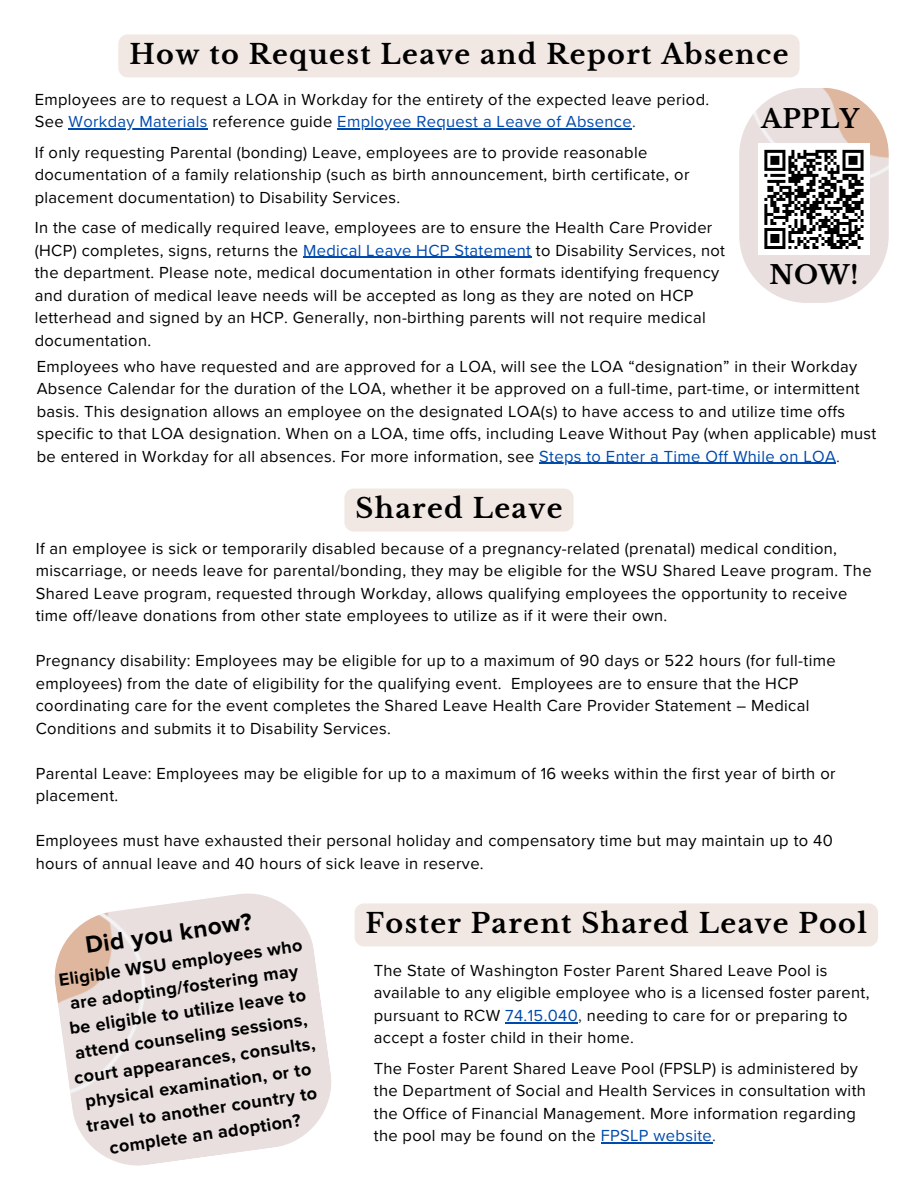
<style>
.page{position:relative;width:918px;height:1188px;background:#fff}
.page>*{position:absolute;margin:0;border:0;box-sizing:border-box;transform-origin:0 0}
.t1{font:700 27px "Libre Baskerville";letter-spacing:.05em;color:#000}
.t2{font:700 25.5px "Libre Baskerville";letter-spacing:.02em;color:#000}
.t3{font:700 24.45px "Proxima Nova";color:#000}
.t4{font:700 18px/24.8px "Proxima Nova";color:#000;text-align:center}
.t5{font:16.5px/22.5px "Proxima Nova";letter-spacing:.02em;color:#000}
.s1{color:#004aad}
.s2{color:#253439}
</style>
<div class="page">
<img style="left:54px;top:893px;width:278px;height:273px">
<hr style="left:539px;top:463px;width:297px;height:1px;background:#004aad">
<hr style="left:69px;top:129px;width:139px;height:1px;background:#004aad">
<hr style="left:337px;top:129px;width:295px;height:1px;background:#004aad">
<hr style="left:303px;top:257px;width:228px;height:1px;background:#004aad">
<div style="left:118px;top:34px;width:682px;height:43px;background:#f1e8e3"></div>
<div style="left:344px;top:489px;width:230px;height:43px;background:#f1e8e3"></div>
<div style="left:355px;top:903px;width:523px;height:43px;background:#f1e8e3;border-radius:9px"></div>
<hr style="left:505px;top:1022px;width:73px;height:1px;background:#004aad">
<hr style="left:601px;top:1142px;width:111px;height:1px;background:#004aad">
<img style="left:739px;top:88px;width:150px;height:215px;border-radius:68px">
<div style="left:758px;top:144px;width:112px;height:111px;background:#fff"></div>
<svg style="left:764px;top:149px;width:100px;height:100px"></svg>
<p class="t1" style="left:129px;top:38px;width:661px">How to Request Leave and Report Absence</p>
<p class="t5" style="left:35px;top:89px;width:676px">Employees are to request a LOA in Workday for the entirety of the expected leave period.<br>See <span class="s1">Workday Materials</span> reference guide <span class="s1">Employee Request a Leave of Absence</span><span class="s2">.</span></p>
<h1 class="t5" style="left:35px;top:141px;width:656px">If only requesting Parental (bonding) Leave, employees are to provide reasonable documentation of a family relationship (such as birth announcement, birth certificate, or placement documentation) to Disability Services.</h1>
<h1 class="t5" style="left:35px;top:217px;width:692px">In the case of medically required leave, employees are to ensure the Health Care Provider (HCP) completes, signs, returns the <span class="s1">Medical Leave HCP Statement</span> to Disability Services, not</h1>
<p class="t5" style="left:35px;top:262px;width:686px">the department. Please note, medical documentation in other formats identifying frequency and duration of medical leave needs will be accepted as long as they are noted on HCP letterhead and signed by an HCP. Generally, non-birthing parents will not require medical documentation.</p>
<h2 class="t2" style="left:761px;top:103px;width:100px">APPLY</h2>
<p class="t2" style="left:770px;top:259px;width:90px">NOW!</p>
<p class="t5" style="left:37px;top:355px;width:841px">Employees who have requested and are approved for a LOA, will see the LOA “designation” in their Workday Absence Calendar for the duration of the LOA, whether it be approved on a full-time, part-time, or intermittent basis. This designation allows an employee on the designated LOA(s) to have access to and utilize time offs specific to that LOA designation. When on a LOA, time offs, including Leave Without Pay (when applicable) must be entered in Workday for all absences. For more information, see <span class="s1">Steps to Enter a Time Off While on LOA</span><span class="s2">.</span></p>
<p class="t1" style="left:355px;top:492px;width:209px">Shared Leave</p>
<h3 class="t5" style="left:36px;top:537px;width:837px">If an employee is sick or temporarily disabled because of a pregnancy-related (prenatal) medical condition, miscarriage, or needs leave for parental/bonding, they may be eligible for the WSU Shared Leave program. The Shared Leave program, requested through Workday, allows qualifying employees the opportunity to receive time off/leave donations from other state employees to utilize as if it were their own.</h3>
<h2 class="t5" style="left:36px;top:650px;width:801px">Pregnancy disability: Employees may be eligible for up to a maximum of 90 days or 522 hours (for full-time employees) from the date of eligibility for the qualifying event. Employees are to ensure that the HCP coordinating care for the event completes the Shared Leave Health Care Provider Statement – Medical Conditions and submits it to Disability Services.</h2>
<p class="t5" style="left:36px;top:762px;width:801px">Parental Leave: Employees may be eligible for up to a maximum of 16 weeks within the first year of birth or placement.</p>
<p class="t5" style="left:36px;top:830px;width:799px">Employees must have exhausted their personal holiday and compensatory time but may maintain up to 40 hours of annual leave and 40 hours of sick leave in reserve.</p>
<p class="t3" style="left:84px;top:931px;width:170px;rotate:-8deg">Did you know?</p>
<h2 class="t4" style="left:57px;top:968px;width:248px;rotate:-8deg">Eligible WSU employees who are adopting/fostering may be eligible to utilize leave to attend counseling sessions, court appearances, consults, physical examination, or to travel to another country to complete an adoption?</h2>
<p class="t1" style="left:366px;top:907px;width:503px">Foster Parent Shared Leave Pool</p>
<p class="t5" style="left:374px;top:959px;width:497px">The State of Washington Foster Parent Shared Leave Pool is available to any eligible employee who is a licensed foster parent, pursuant to RCW <span class="s1">74.15.040</span><span class="s2">,</span> needing to care for or preparing to accept a foster child in their home.</p>
<p class="t5" style="left:374px;top:1057px;width:494px">The Foster Parent Shared Leave Pool (FPSLP) is administered by the Department of Social and Health Services in consultation with the Office of Financial Management. More information regarding the pool may be found on the <span class="s1">FPSLP website</span><span class="s2">.</span></p>
</div>
